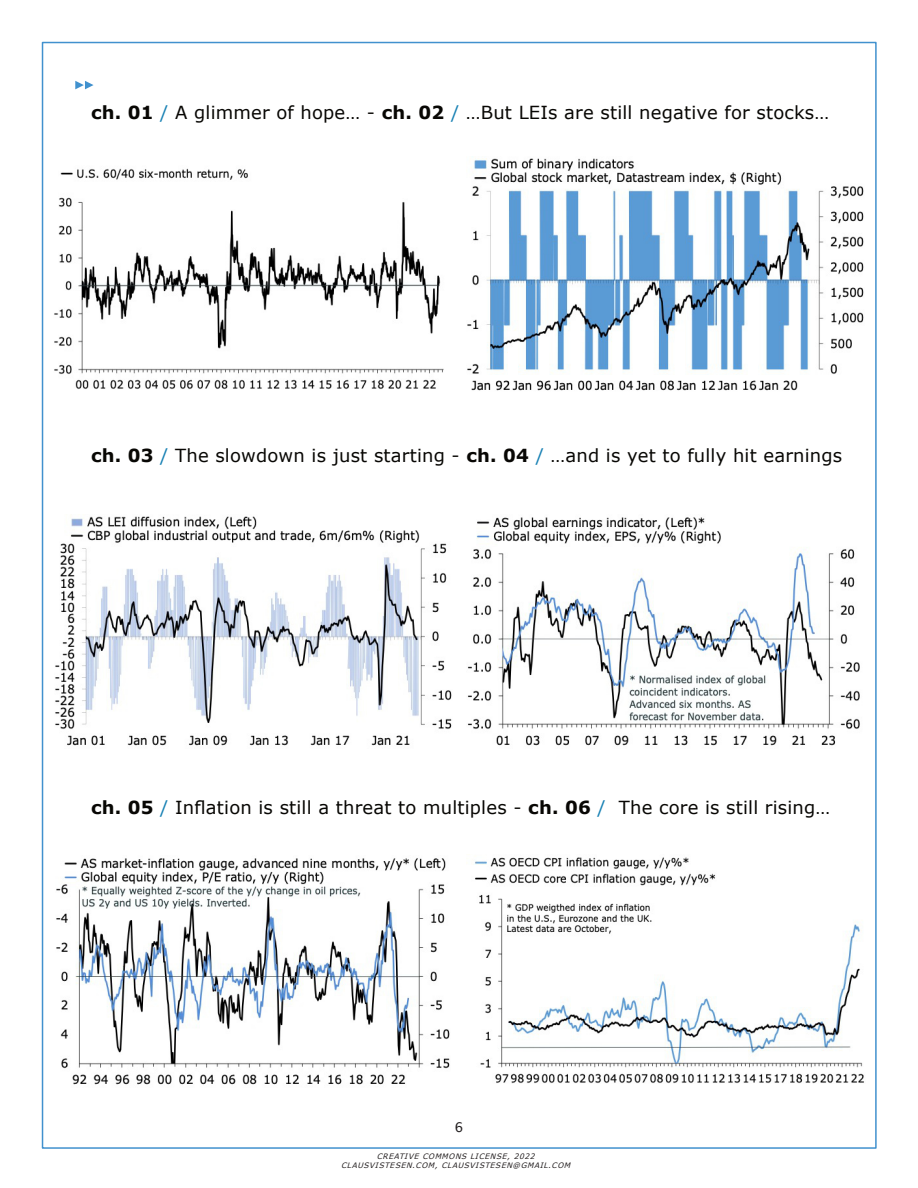
<style>
.page{position:relative;width:918px;height:1188px;background:#fff}
.page>*{position:absolute;margin:0;border:0;box-sizing:border-box;transform-origin:0 0}
.t1{font:18px "Verdana";letter-spacing:.01em;color:#080704}
.t2{font:13.5px "Lucida Grande";color:#231f20}
.t3{font:italic 7.5px/9px "Verdana";letter-spacing:.08em;color:#231f20;text-align:center}
.s1{font-weight:700}
.s2{color:#1881b4}
</style>
<div class="page">
<svg style="left:75px;top:81px;width:19px;height:8px"></svg>
<img style="left:56px;top:858px;width:394px;height:227px">
<img style="left:54px;top:168px;width:390px;height:222px">
<img style="left:55px;top:516px;width:397px;height:230px">
<img style="left:468px;top:517px;width:392px;height:229px">
<img style="left:467px;top:158px;width:397px;height:233px">
<img style="left:475px;top:857px;width:389px;height:227px">
<p class="t1" style="left:91px;top:105px;width:740px"><span class="s1">ch. 01</span> <span class="s2">/</span> A glimmer of hope… - <span class="s1">ch. 02</span> <span class="s2">/</span> …But LEIs are still negative for stocks…</p>
<p class="t1" style="left:91px;top:448px;width:753px"><span class="s1">ch. 03</span> <span class="s2">/</span> The slowdown is just starting - <span class="s1">ch. 04</span> <span class="s2">/</span> …and is yet to fully hit earnings</p>
<p class="t1" style="left:91px;top:801px;width:741px"><span class="s1">ch. 05</span> <span class="s2">/</span> Inflation is still a threat to multiples - <span class="s1">ch. 06</span> <span class="s2">/</span> The core is still rising…</p>
<p class="t2" style="left:455px;top:1122px;width:10px">6</p>
<p class="t3" style="left:341px;top:1152px;width:233px">CREATIVE COMMONS LICENSE, 2022<br>CLAUSVISTESEN.COM, CLAUSVISTESEN@GMAIL.COM</p>
</div>
